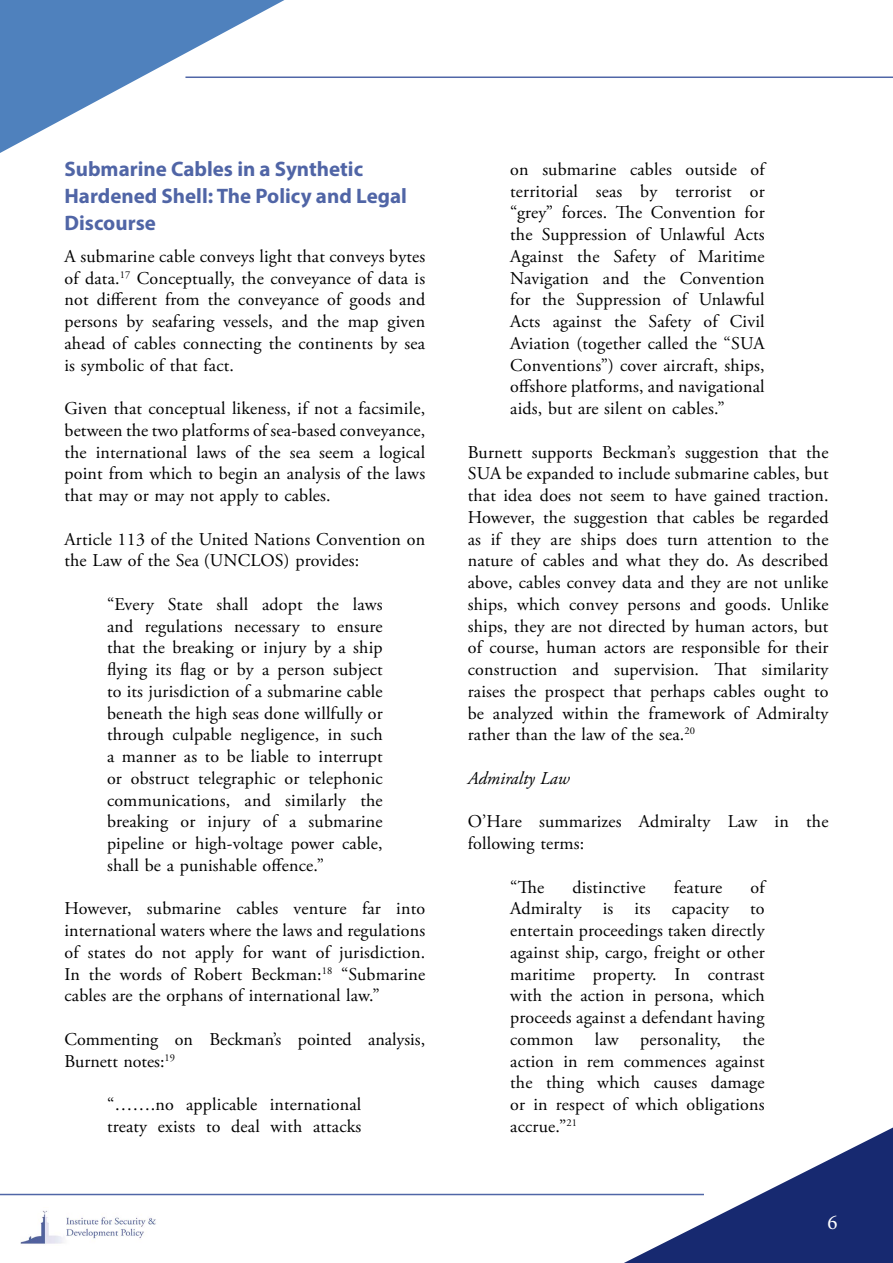
<style>
.page{position:relative;width:893px;height:1263px;background:#fff}
.page>*{position:absolute;margin:0;border:0;box-sizing:border-box;transform-origin:0 0}
.t1{font:700 21px/27px "Myriad Pro";color:#5065a6}
.t2{font:21px "Minion Pro";color:#fff}
.t3{font:18px/21.8px "Adobe Garamond Pro";letter-spacing:.01em;color:#000;text-align:justify}
.t4{font:italic 18px "Adobe Garamond Pro";color:#000}
</style>
<div class="page">
<svg style="left:0;top:0;width:284px;height:153px"></svg>
<hr style="left:185px;top:77px;width:708px;height:1px;background:#5066a7">
<svg style="left:624px;top:1127px;width:269px;height:136px"></svg>
<hr style="left:0;top:1194px;width:704px;height:1px;background:#5066a7">
<img style="left:20px;top:1210px;width:136px;height:34px">
<p class="t1" style="left:65px;top:155px;width:344px">Submarine Cables in a Synthetic<br>Hardened Shell: The Policy and Legal<br>Discourse</p>
<p class="t3" style="left:64px;top:246px;width:362px">A submarine cable conveys light that conveys bytes of data.<sup>17</sup> Conceptually, the conveyance of data is not different from the conveyance of goods and persons by seafaring vessels, and the map given ahead of cables connecting the continents by sea is symbolic of that fact.</p>
<p class="t3" style="left:64px;top:398px;width:362px">Given that conceptual likeness, if not a facsimile, between the two platforms of sea-based conveyance, the international laws of the sea seem a logical point from which to begin an analysis of the laws that may or may not apply to cables.</p>
<p class="t3" style="left:64px;top:529px;width:362px">Article 113 of the United Nations Convention on the Law of the Sea (UNCLOS) provides:</p>
<p class="t3" style="left:107px;top:594px;width:277px">“Every State shall adopt the laws and regulations necessary to ensure that the breaking or injury by a ship flying its flag or by a person subject to its jurisdiction of a submarine cable beneath the high seas done willfully or through culpable negligence, in such a manner as to be liable to interrupt or obstruct telegraphic or telephonic communications, and similarly the breaking or injury of a submarine pipeline or high-voltage power cable, shall be a punishable offence.”</p>
<p class="t3" style="left:64px;top:898px;width:362px">However, submarine cables venture far into international waters where the laws and regulations of states do not apply for want of jurisdiction.<br>In the words of Robert Beckman:<sup>18</sup> “Submarine cables are the orphans of international law.”</p>
<p class="t3" style="left:65px;top:1029px;width:362px">Commenting on Beckman’s pointed analysis,<br>Burnett notes:<sup>19</sup></p>
<p class="t3" style="left:107px;top:1094px;width:256px">“…….no applicable international treaty exists to deal with attacks</p>
<p class="t3" style="left:510px;top:159px;width:256px">on submarine cables outside of territorial seas by terrorist or “grey” forces. The Convention for the Suppression of Unlawful Acts Against the Safety of Maritime Navigation and the Convention for the Suppression of Unlawful Acts against the Safety of Civil Aviation (together called the “SUA Conventions”) cover aircraft, ships, offshore platforms, and navigational aids, but are silent on cables.”</p>
<p class="t3" style="left:468px;top:442px;width:362px">Burnett supports Beckman’s suggestion that the SUA be expanded to include submarine cables, but that idea does not seem to have gained traction.<br>However, the suggestion that cables be regarded as if they are ships does turn attention to the nature of cables and what they do. As described above, cables convey data and they are not unlike ships, which convey persons and goods. Unlike ships, they are not directed by human actors, but of course, human actors are responsible for their construction and supervision. That similarity raises the prospect that perhaps cables ought to be analyzed within the framework of Admiralty rather than the law of the sea.<sup>20</sup></p>
<p class="t4" style="left:468px;top:767px;width:104px">Admiralty Law</p>
<p class="t3" style="left:468px;top:811px;width:362px">O’Hare summarizes Admiralty Law in the following terms:</p>
<p class="t3" style="left:510px;top:877px;width:35px">“The</p>
<p class="t3" style="left:572px;top:877px;width:75px">distinctive</p>
<p class="t3" style="left:674px;top:877px;width:50px">feature</p>
<p class="t3" style="left:510px;top:877px;width:256px;text-indent:240px">of Admiralty is its capacity to entertain proceedings taken directly against ship, cargo, freight or other maritime property. In contrast with the action in persona, which proceeds against a defendant having common law personality, the action in rem commences against the thing which causes damage or in respect of which obligations accrue.”<sup>21</sup></p>
<p class="t2" style="left:827px;top:1208px;width:12px">6</p>
</div>
